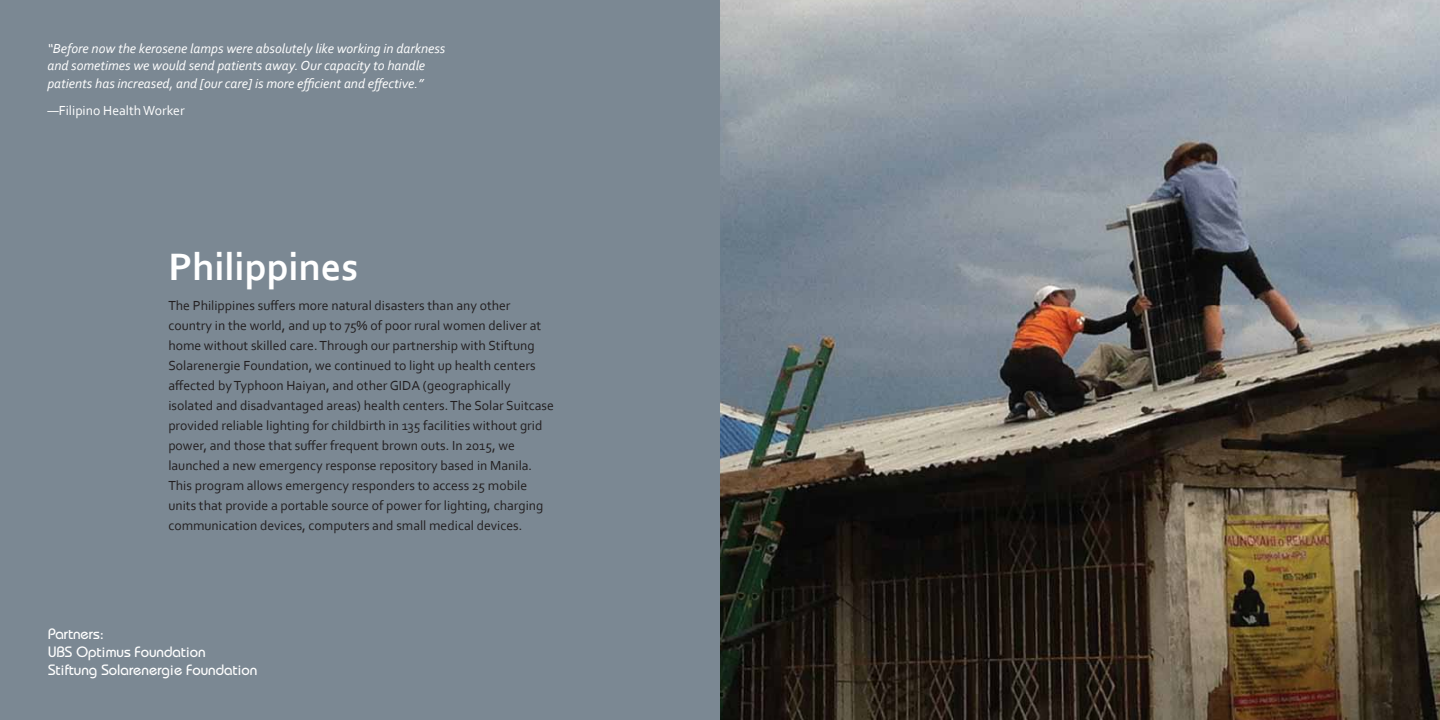
<style>
.page{position:relative;width:1440px;height:720px;background:#fff}
.page>*{position:absolute;margin:0;border:0;box-sizing:border-box;transform-origin:0 0}
.t1{font:700 40px "Corbel";color:#fff}
.t2{font:500 15px/18px "Bauhaus";color:#fff}
.t3{font:13.75px/20px "Corbel";color:#231f20}
.t4{font:italic 13.75px/17.5px "Corbel";color:#fff}
.t5{font:13.75px "Corbel";color:#fff}
</style>
<div class="page">
<div style="left:0;top:0;width:725px;height:720px;background:#7b8893"></div>
<img style="left:720px;top:0;width:720px;height:720px">
<p class="t4" style="left:47px;top:39px;width:399px">“Before now the kerosene lamps were absolutely like working in darkness and sometimes we would send patients away. Our capacity to handle patients has increased, and [our care] is more efficient and effective.”</p>
<p class="t5" style="left:47px;top:102px;width:139px">—Filipino Health Worker</p>
<h1 class="t1" style="left:168px;top:242px;width:192px">Philippines</h1>
<p class="t3" style="left:168px;top:295px;width:387px">The Philippines suffers more natural disasters than any other country in the world, and up to 75% of poor rural women deliver at home without skilled care. Through our partnership with Stiftung Solarenergie Foundation, we continued to light up health centers affected by Typhoon Haiyan, and other GIDA (geographically isolated and disadvantaged areas) health centers. The Solar Suitcase provided reliable lighting for childbirth in 135 facilities without grid power, and those that suffer frequent brown outs. In 2015, we launched a new emergency response repository based in Manila.<br>This program allows emergency responders to access 25 mobile units that provide a portable source of power for lighting, charging communication devices, computers and small medical devices.</p>
<p class="t2" style="left:48px;top:625px;width:211px">Partners:<br>UBS Optimus Foundation<br>Stiftung Solarenergie Foundation</p>
</div>
